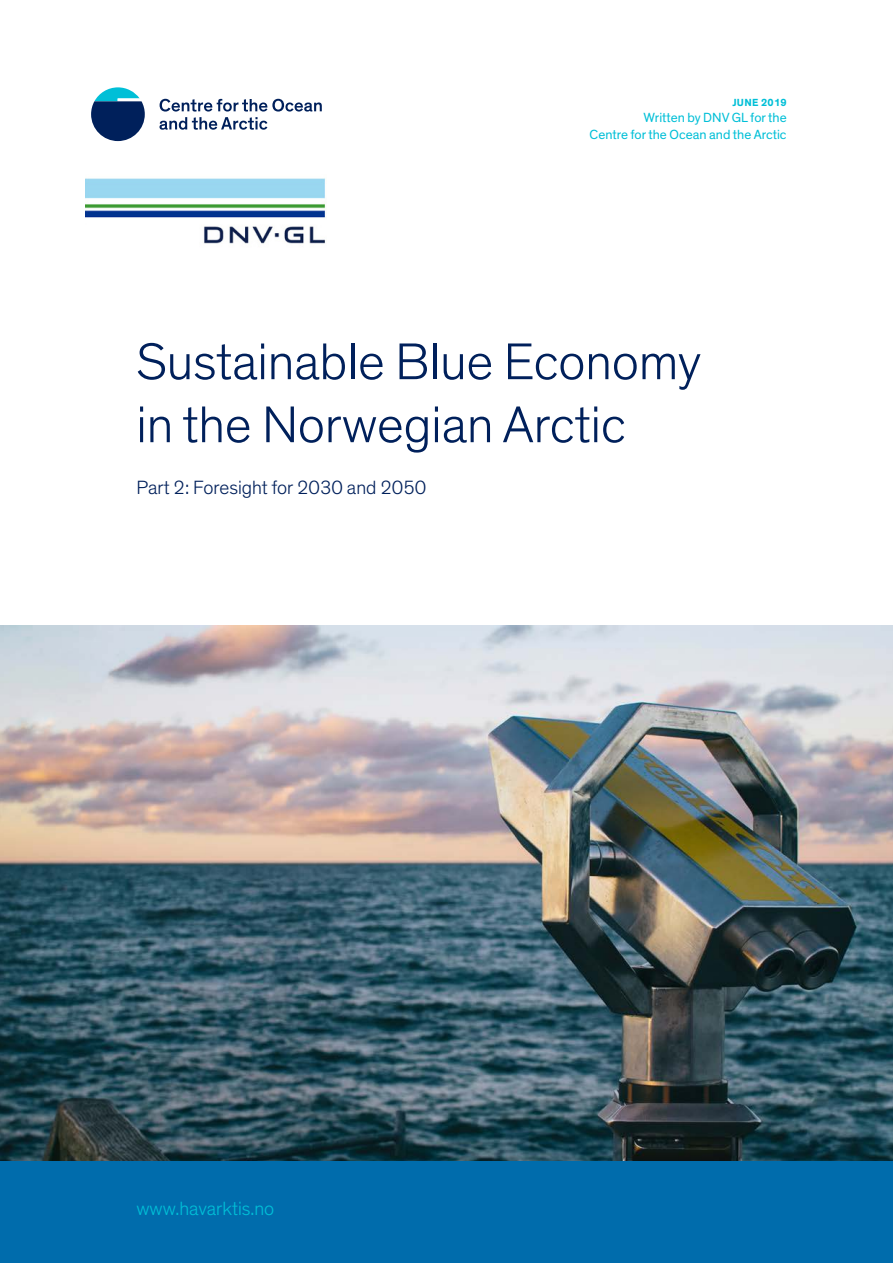
<style>
.page{position:relative;width:893px;height:1263px;background:#fff}
.page>*{position:absolute;margin:0;border:0;box-sizing:border-box;transform-origin:0 0}
.Overskrift{font:300 52.5px/63px "Theinhardt";color:#00205b}
.Overskrift-2{font:300 19.5px "Theinhardt";color:#00205b}
.Overskrift-3{font:300 19.5px "Theinhardt";color:#00bfd7}
.Overskrift-4{font:13.5px "Theinhardt";color:#00bfd7}
.Overskrift-5{font:700 10.5px "Theinhardt";letter-spacing:.025em;color:#00bfd7}
</style>
<div class="page">
<img style="left:0;top:625px;width:893px;height:537px">
<svg style="left:159px;top:99px;width:163px;height:31px"></svg>
<svg style="left:91px;top:87px;width:54px;height:54px"></svg>
<div style="left:0;top:1162px;width:893px;height:101px;background:#006cac"></div>
<img style="left:85px;top:178px;width:241px;height:66px">
<p class="Overskrift-5" style="left:732px;top:96px;width:56px">JUNE 2019</p>
<p class="Overskrift-4" style="left:644px;top:110px;width:145px">Written by DNV GL for the</p>
<p class="Overskrift-4" style="left:590px;top:126px;width:199px">Centre for the Ocean and the Arctic</p>
<p class="Overskrift" style="left:136px;top:331px;width:566px">Sustainable Blue Economy in the Norwegian Arctic</p>
<p class="Overskrift-2" style="left:136px;top:476px;width:291px">Part 2: Foresight for 2030 and 2050</p>
<p class="Overskrift-3" style="left:136px;top:1197px;width:139px">www.havarktis.no</p>
</div>
